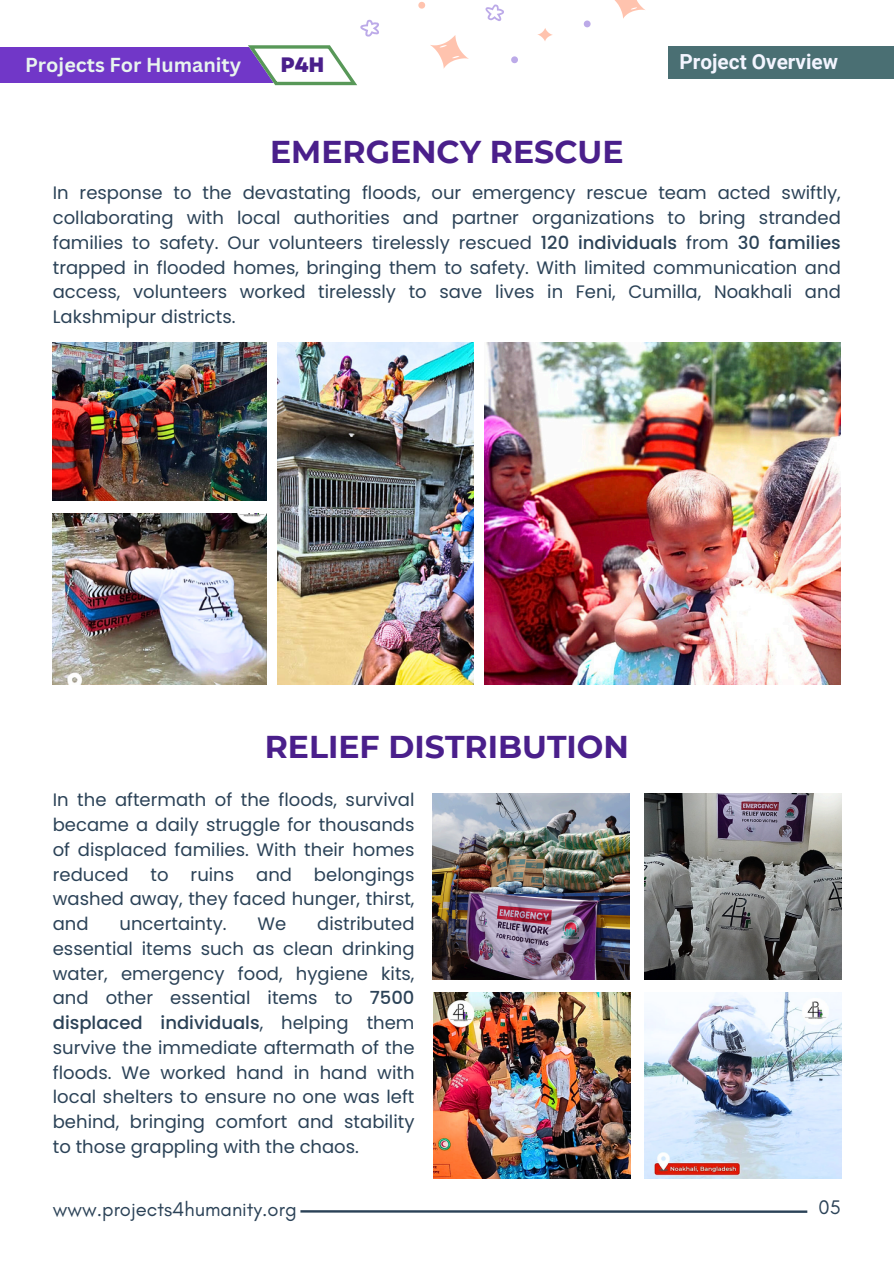
<style>
.page{position:relative;width:894px;height:1264px;background:#fff}
.page>*{position:absolute;margin:0;border:0;box-sizing:border-box;transform-origin:0 0}
.t1{font:700 31.5px "Montserrat";color:#4a1f8b}
.t2{font:800 20.85px "Garet";color:#4a1f8b}
.t3{font:700 20.7px "Roboto";color:#f3f5ff}
.t4{font:20.25px "Glacial Indifference";color:#2b4257}
.t5{font:19.95px "Glacial Indifference";color:#2b4257}
.t6{font:700 19.65px "Canva Sans";color:#e8f5ee}
.t7{font:18px/24.8px "Poppins";color:#2b4257;text-align:justify}
.s1{font-weight:500}
</style>
<div class="page">
<hr style="left:300px;top:1210px;width:507px;height:2px;background:#2b4257">
<div style="left:667px;top:47px;width:226px;height:32px;background:#4a6f73"></div>
<div style="left:0;top:47px;width:321px;height:36px;background:#7137c8"></div>
<svg style="left:248px;top:0;width:397px;height:85px"></svg>
<img style="left:277px;top:343px;width:197px;height:341px">
<img style="left:484px;top:343px;width:356px;height:341px">
<img style="left:53px;top:343px;width:213px;height:158px">
<img style="left:53px;top:513px;width:213px;height:171px">
<img style="left:432px;top:793px;width:197px;height:186px">
<img style="left:644px;top:793px;width:197px;height:186px">
<img style="left:433px;top:992px;width:197px;height:186px">
<img style="left:644px;top:992px;width:197px;height:186px">
<h2 class="t6" style="left:25px;top:51px;width:217px">Projects For Humanity</h2>
<p class="t2" style="left:280px;top:50px;width:46px">P4H</p>
<p class="t3" style="left:679px;top:49px;width:160px">Project Overview</p>
<p class="t1" style="left:270px;top:132px;width:355px">EMERGENCY RESCUE</p>
<p class="t7" style="left:53px;top:180px;width:789px">In response to the devastating floods, our emergency rescue team acted swiftly, collaborating with local authorities and partner organizations to bring stranded families to safety. Our volunteers tirelessly rescued <span class="s1">120 individuals</span> from <span class="s1">30 families </span>trapped in flooded homes, bringing them to safety. With limited communication and access, volunteers worked tirelessly to save lives in Feni, Cumilla, Noakhali and Lakshmipur districts.</p>
<p class="t1" style="left:264px;top:727px;width:365px">RELIEF DISTRIBUTION</p>
<p class="t7" style="left:53px;top:787px;width:363px">In the aftermath of the floods, survival became a daily struggle for thousands of displaced families. With their homes reduced to ruins and belongings washed away, they faced hunger, thirst, and</p>
<p class="t7" style="left:53px;top:911px;width:363px;text-indent:264px">distributed essential items such as clean drinking water, emergency food, hygiene kits, and other essential items to <span class="s1">7500 displaced individuals</span>, helping them survive the immediate aftermath of the floods. We worked hand in hand with local shelters to ensure no one was left behind, bringing comfort and stability to those grappling with the chaos.</p>
<p class="t7" style="left:119px;top:911px;width:108px">uncertainty.</p>
<p class="t7" style="left:257px;top:911px;width:30px">We</p>
<p class="t4" style="left:53px;top:1196px;width:245px">www.projects4humanity.org</p>
<p class="t5" style="left:818px;top:1195px;width:24px">05</p>
</div>
